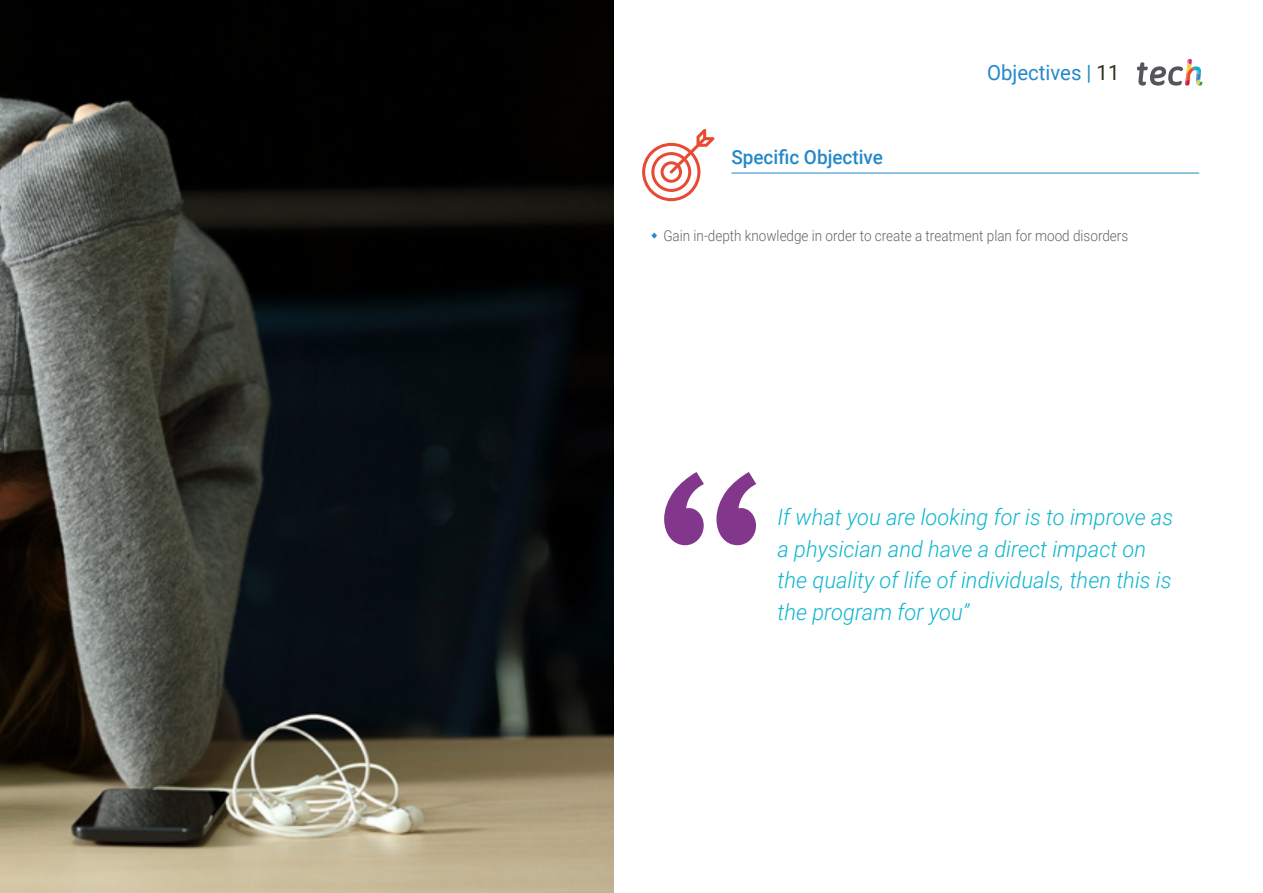
<style>
.page{position:relative;width:1263px;height:893px;background:#fff}
.page>*{position:absolute;margin:0;border:0;box-sizing:border-box;transform-origin:0 0}
.t1{font:italic 300 22.5px/31.5px "Roboto";color:#0fb6cf}
.t2{font:21px "Roboto";color:#2488c9}
.t3{font:500 19.5px "Roboto";color:#2488c9}
.t4{font:300 15px "Roboto";color:#61646a;scale:.9 1}
.s1{color:#312e20}
</style>
<div class="page">
<img style="left:0;top:0;width:613px;height:893px">
<svg style="left:1137px;top:59px;width:65px;height:27px"></svg>
<svg style="left:664px;top:472px;width:92px;height:73px"></svg>
<svg style="left:642px;top:129px;width:72px;height:72px"></svg>
<hr style="left:731px;top:173px;width:468px;height:1px;background:#2488c9">
<p class="t3" style="left:731px;top:143px;width:153px">Specific Objective</p>
<p class="t2" style="left:987px;top:57px;width:134px">Objectives | <span class="s1">11</span></p>
<p class="t4" style="left:663px;top:226px;width:518px">Gain in-depth knowledge in order to create a treatment plan for mood disorders</p>
<p class="t1" style="left:777px;top:501px;width:397px">If what you are looking for is to improve as a physician and have a direct impact on the quality of life of individuals, then this is the program for you”</p>
</div>
